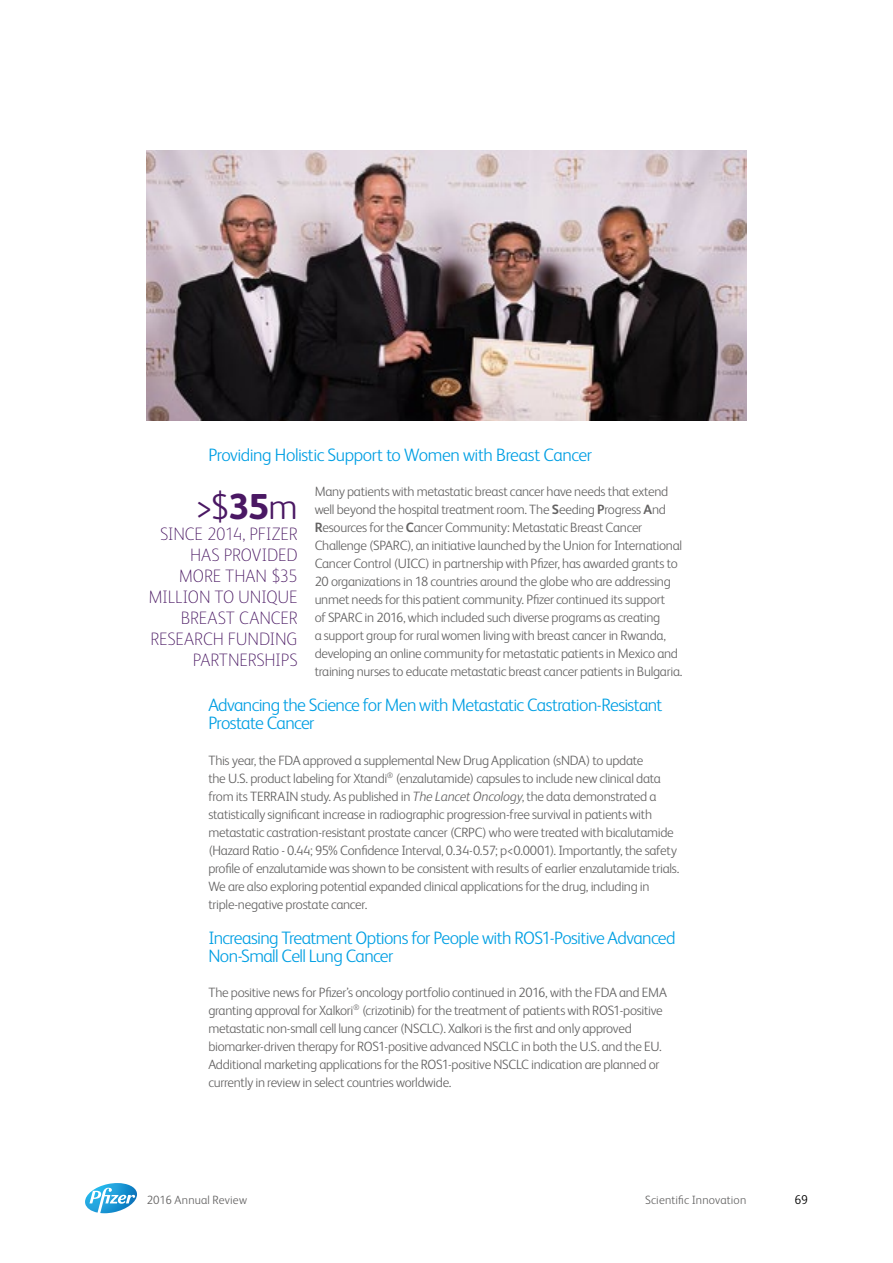
<style>
.page{position:relative;width:893px;height:1263px;background:#fff}
.page>*{position:absolute;margin:0;border:0;box-sizing:border-box;transform-origin:0 0}
._08a_PullOut_Med_Rig{font:300 36px "FS Albert Pro";color:#4a1863}
._06_Body_Copy_Headin{font:300 18px/18px "FS Albert Pro";letter-spacing:-.035em;color:#009fe3}
._08b_Pullout_Medium{font:100 18px/21px "FS Albert Pro";letter-spacing:-.01em;color:#4a1863;text-align:right}
._04_Body_Copy{font:300 13.5px/18px "FS Albert Pro";letter-spacing:-.02em;color:#646363}
.t1{font:300 12.75px "FS Albert Pro";color:#000}
._00_Section_Heading{font:300 12px "FS Albert Pro";letter-spacing:.01em;color:#646363}
.s1{font-weight:700}
.s2{font-style:italic}
.s3{font-weight:800}
</style>
<div class="page">
<img style="left:147px;top:151px;width:599px;height:270px">
<svg style="left:85px;top:1183px;width:52px;height:30px"></svg>
<p class="_06_Body_Copy_Headin" style="left:208px;top:445px;width:385px">Providing Holistic Support to Women with Breast Cancer</p>
<p class="_04_Body_Copy" style="left:315px;top:482px;width:369px">Many patients with metastatic breast cancer have needs that extend well beyond the hospital treatment room. The <span class="s1">S</span>eeding <span class="s1">P</span>rogress <span class="s1">A</span>nd <span class="s1">R</span>esources for the <span class="s1">C</span>ancer Community: Metastatic Breast Cancer Challenge (SPARC), an initiative launched by the Union for International Cancer Control (UICC) in partnership with Pfizer, has awarded grants to 20 organizations in 18 countries around the globe who are addressing unmet needs for this patient community. Pfizer continued its support<br>of SPARC in 2016, which included such diverse programs as creating<br>a support group for rural women living with breast cancer in Rwanda, developing an online community for metastatic patients in Mexico and training nurses to educate metastatic breast cancer patients in Bulgaria.</p>
<p class="_06_Body_Copy_Headin" style="left:208px;top:695px;width:455px">Advancing the Science for Men with Metastatic Castration-Resistant<br>Prostate Cancer</p>
<p class="_04_Body_Copy" style="left:208px;top:750px;width:472px">This year, the FDA approved a supplemental New Drug Application (sNDA) to update<br>the U.S. product labeling for Xtandi<sup>®</sup> (enzalutamide) capsules to include new clinical data from its TERRAIN study. As published in <span class="s2">The Lancet Oncology</span>, the data demonstrated a statistically significant increase in radiographic progression-free survival in patients with metastatic castration-resistant prostate cancer (CRPC) who were treated with bicalutamide (Hazard Ratio - 0.44; 95% Confidence Interval, 0.34-0.57; p&lt;0.0001). Importantly, the safety profile of enzalutamide was shown to be consistent with results of earlier enzalutamide trials.<br>We are also exploring potential expanded clinical applications for the drug, including in triple-negative prostate cancer.</p>
<p class="_06_Body_Copy_Headin" style="left:208px;top:927px;width:469px">Increasing Treatment Options for People with ROS1-Positive Advanced<br>Non-Small Cell Lung Cancer</p>
<p class="_04_Body_Copy" style="left:208px;top:982px;width:460px">The positive news for Pfizer’s oncology portfolio continued in 2016, with the FDA and EMA granting approval for Xalkori<sup>®</sup> (crizotinib) for the treatment of patients with ROS1-positive metastatic non-small cell lung cancer (NSCLC). Xalkori is the first and only approved biomarker-driven therapy for ROS1-positive advanced NSCLC in both the U.S. and the EU.<br>Additional marketing applications for the ROS1-positive NSCLC indication are planned or currently in review in select countries worldwide.</p>
<p class="_08a_PullOut_Med_Rig" style="left:195px;top:482px;width:104px">&gt;$<span class="s3">35</span>m</p>
<p class="_08b_Pullout_Medium" style="left:148px;top:523px;width:151px">SINCE 2014, PFIZER<br>HAS PROVIDED<br>MORE THAN $35<br>MILLION TO UNIQUE<br>BREAST CANCER<br>RESEARCH FUNDING<br>PARTNERSHIPS</p>
<p class="_00_Section_Heading" style="left:147px;top:1191px;width:102px">2016 Annual Review</p>
<p class="_00_Section_Heading" style="left:645px;top:1191px;width:103px">Scientific Innovation</p>
<p class="t1" style="left:794px;top:1190px;width:15px">69</p>
</div>
